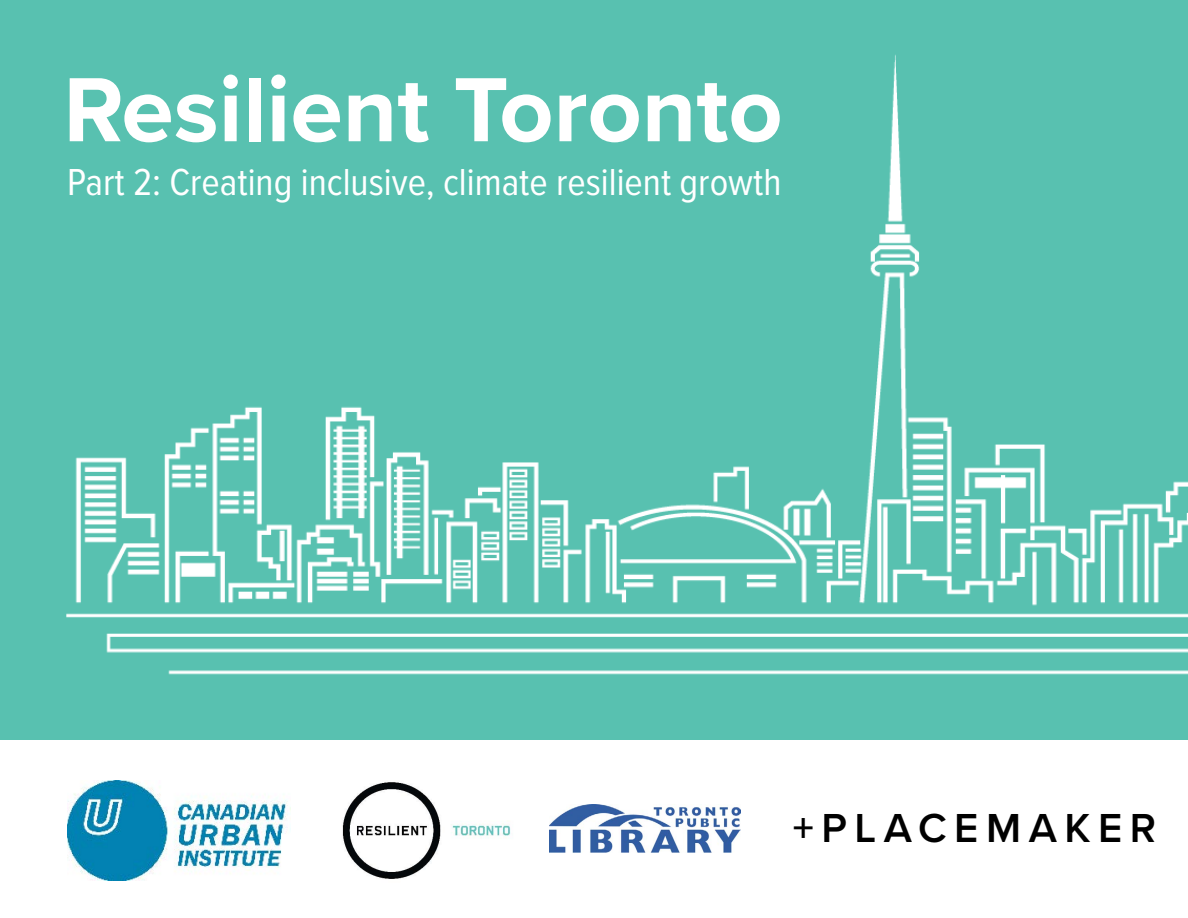
<style>
.page{position:relative;width:1188px;height:918px;background:#fff}
.page>*{position:absolute;margin:0;border:0;box-sizing:border-box;transform-origin:0 0}
.t1{font:700 94.5px "Proxima Nova";color:#fff}
.t2{font:600 42px "Proxima Nova";letter-spacing:.18em;color:#000}
.t3{font:39px "Proxima Nova Cond";color:#fff}
</style>
<div class="page">
<img style="left:0;top:0;width:1188px;height:740px">
<img style="left:67px;top:781px;width:221px;height:99px">
<img style="left:342px;top:782px;width:169px;height:97px">
<img style="left:550px;top:805px;width:190px;height:47px">
<h1 class="t1" style="left:63px;top:39px;width:721px">Resilient Toronto</h1>
<p class="t3" style="left:67px;top:153px;width:716px">Part 2: Creating inclusive, climate resilient growth</p>
<p class="t2" style="left:793px;top:797px;width:365px">+PLACEMAKER</p>
</div>
